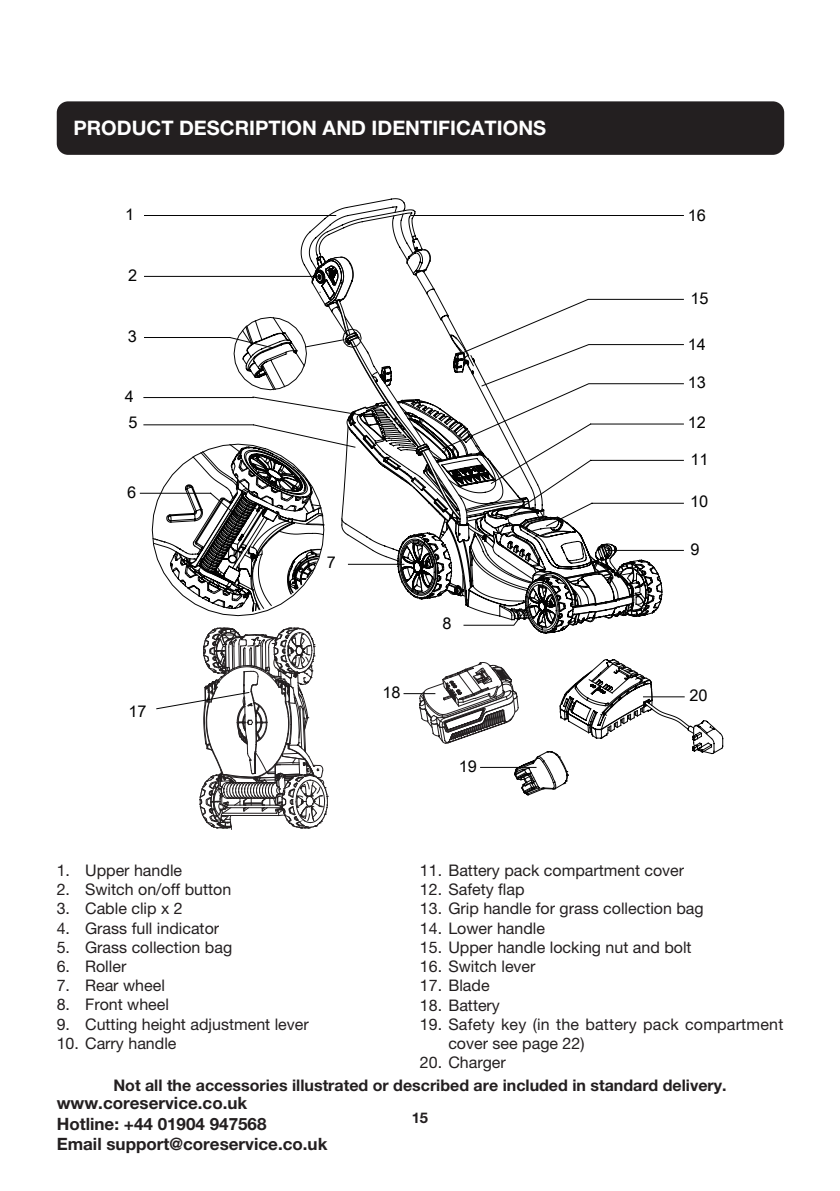
<style>
.page{position:relative;width:840px;height:1191px;background:#fff}
.page>*{position:absolute;margin:0;border:0;box-sizing:border-box;transform-origin:0 0}
.t1{font:700 20px "Helvetica Neue LT Pro";color:#fff}
.t2{font:700 17px/20.4px "Helvetica Neue LT Pro";color:#231f20}
.t3{font:16.2px "Arial Unicode MS";color:#030303}
.t4{font:16px/19.2px "Helvetica Neue LT Pro";color:#231f20}
.t5{font:700 16px "Helvetica Neue LT Pro";color:#231f20}
.t6{font:700 14.8px "Helvetica Neue LT Pro";color:#231f20}
</style>
<div class="page">
<div style="left:57px;top:101px;width:726px;height:54px;background:#231f20;border-radius:11px"></div>
<svg style="left:144px;top:215px;width:539px;height:52px"></svg>
<svg style="left:140px;top:267px;width:582px;height:563px"></svg>
<p class="t1" style="left:73px;top:116px;width:474px">PRODUCT DESCRIPTION AND IDENTIFICATIONS</p>
<p class="t3" style="left:125px;top:202px;width:11px">1</p>
<p class="t3" style="left:128px;top:263px;width:11px">2</p>
<p class="t3" style="left:128px;top:324px;width:11px">3</p>
<p class="t3" style="left:125px;top:384px;width:11px">4</p>
<p class="t3" style="left:128px;top:410px;width:11px">5</p>
<p class="t3" style="left:127px;top:480px;width:11px">6</p>
<p class="t3" style="left:128px;top:699px;width:20px">17</p>
<p class="t3" style="left:326px;top:550px;width:11px">7</p>
<p class="t3" style="left:382px;top:680px;width:20px">18</p>
<p class="t3" style="left:442px;top:611px;width:11px">8</p>
<p class="t3" style="left:458px;top:754px;width:20px">19</p>
<p class="t3" style="left:687px;top:203px;width:20px">16</p>
<p class="t3" style="left:690px;top:286px;width:20px">15</p>
<p class="t3" style="left:687px;top:332px;width:20px">14</p>
<p class="t3" style="left:687px;top:370px;width:20px">13</p>
<p class="t3" style="left:687px;top:411px;width:20px">12</p>
<p class="t3" style="left:690px;top:447px;width:20px">11</p>
<p class="t3" style="left:689px;top:490px;width:20px">10</p>
<p class="t3" style="left:690px;top:537px;width:11px">9</p>
<p class="t3" style="left:689px;top:683px;width:20px">20</p>
<p class="t4" style="left:57px;top:860px;width:127px">1. Upper handle</p>
<p class="t4" style="left:57px;top:879px;width:176px">2. Switch on/off button</p>
<p class="t4" style="left:57px;top:899px;width:127px">3. Cable clip x 2</p>
<p class="t4" style="left:57px;top:918px;width:164px">4. Grass full indicator</p>
<p class="t4" style="left:57px;top:937px;width:177px">5. Grass collection bag</p>
<p class="t4" style="left:57px;top:956px;width:71px">6. Roller</p>
<p class="t4" style="left:57px;top:975px;width:110px">7. Rear wheel</p>
<p class="t4" style="left:57px;top:995px;width:114px">8. Front wheel</p>
<p class="t4" style="left:57px;top:1014px;width:253px">9. Cutting height adjustment lever</p>
<p class="t4" style="left:57px;top:1033px;width:121px">10. Carry handle</p>
<p class="t5" style="left:113px;top:1075px;width:614px">Not all the accessories illustrated or described are included in standard delivery.</p>
<p class="t4" style="left:420px;top:860px;width:265px">11. Battery pack compartment cover</p>
<p class="t4" style="left:420px;top:879px;width:106px">12. Safety flap</p>
<p class="t4" style="left:420px;top:899px;width:285px">13. Grip handle for grass collection bag</p>
<p class="t4" style="left:420px;top:918px;width:126px">14. Lower handle</p>
<p class="t4" style="left:420px;top:937px;width:273px">15. Upper handle locking nut and bolt</p>
<p class="t4" style="left:420px;top:956px;width:117px">16. Switch lever</p>
<p class="t4" style="left:420px;top:975px;width:71px">17. Blade</p>
<p class="t4" style="left:420px;top:995px;width:81px">18. Battery</p>
<p class="t4" style="left:448px;top:1014px;width:336px;text-indent:-28px">19. Safety key (in the battery pack compartment cover see page 22)</p>
<p class="t4" style="left:420px;top:1052px;width:87px">20. Charger</p>
<p class="t2" style="left:57px;top:1092px;width:272px">www.coreservice.co.uk<br>Hotline: +44 01904 947568<br>Email support@coreservice.co.uk</p>
<p class="t6" style="left:411px;top:1108px;width:18px">15</p>
</div>
